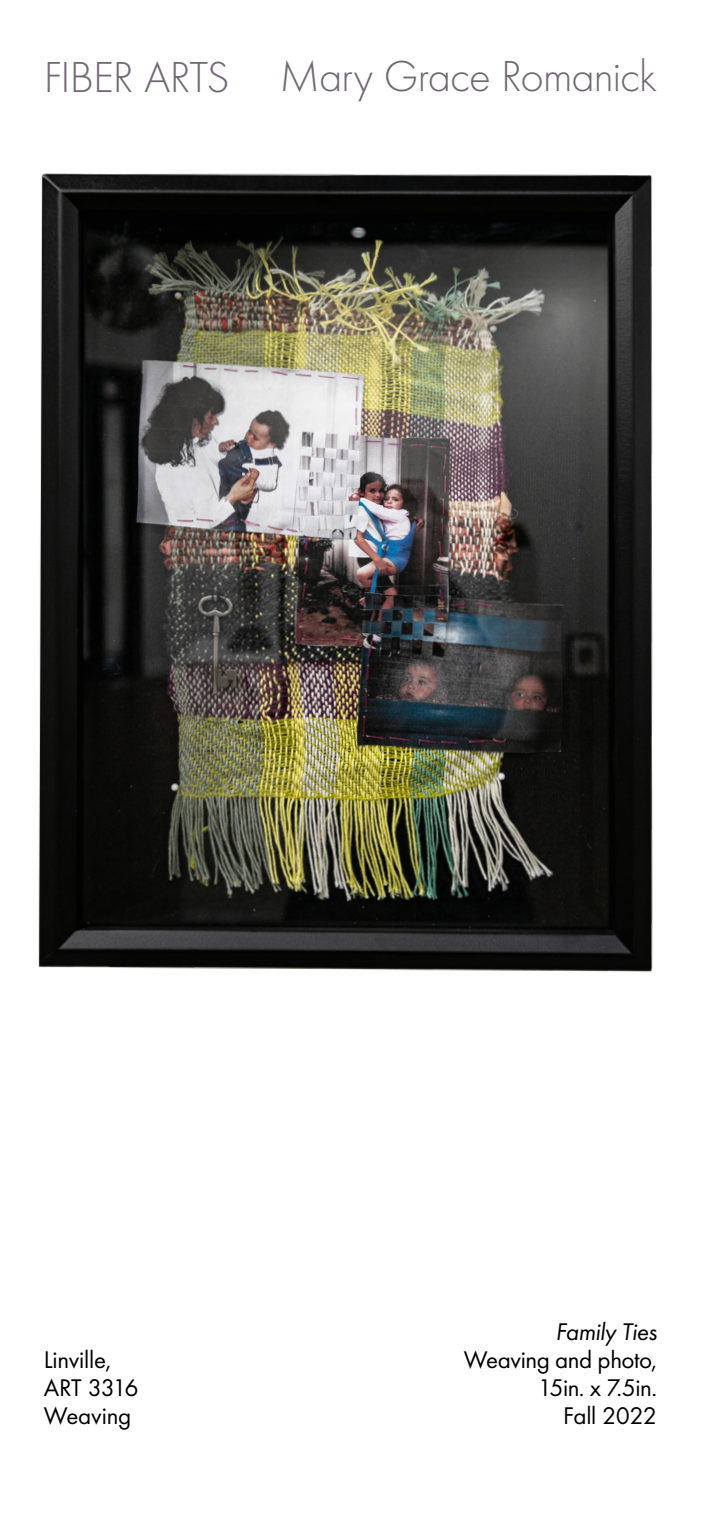
<style>
.page{position:relative;width:704px;height:1523px;background:#fff}
.page>*{position:absolute;margin:0;border:0;box-sizing:border-box;transform-origin:0 0}
.t1{font:300 45px "Futura PT";letter-spacing:-.02em;color:#726874}
.t2{font:25px/28.1px "Futura PT";letter-spacing:-.02em;color:#000;text-align:right}
.t3{font:italic 25px "Futura PT";letter-spacing:-.02em;color:#000}
</style>
<div class="page">
<img style="left:38px;top:173px;width:615px;height:799px">
<h1 class="t1" style="left:44px;top:51px;width:187px">FIBER ARTS</h1>
<h1 class="t1" style="left:279px;top:50px;width:378px">Mary Grace Romanick</h1>
<p class="t2" style="left:44px;top:1345px;width:96px;text-align:left">Linville,<br>ART 3316<br>Weaving</p>
<p class="t3" style="left:555px;top:1316px;width:103px">Family Ties</p>
<p class="t2" style="left:463px;top:1345px;width:195px">Weaving and photo,<br>15in. x 7.5in.<br>Fall 2022</p>
</div>
